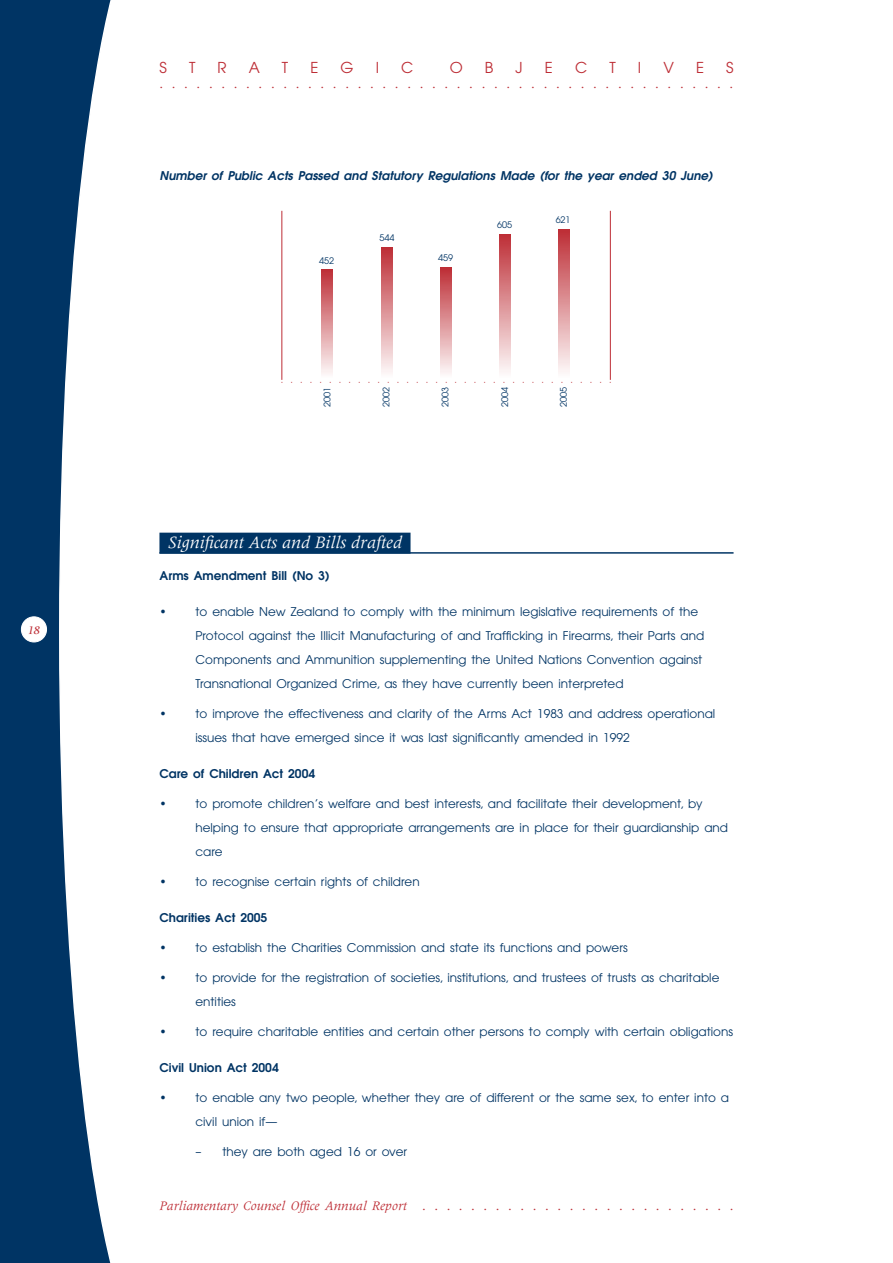
<style>
.page{position:relative;width:893px;height:1263px;background:#fff}
.page>*{position:absolute;margin:0;border:0;box-sizing:border-box;transform-origin:0 0}
.t1{font:italic 18px "Meridien";color:#fff}
.t2{font:15px "Avant Garde";color:#bd2d35}
.t3{font:italic 13.5px "Meridien";color:#bd2d35}
.t4{font:13.5px "Meridien";color:#bd2d35}
.t5{font:12px/24px "Avant Garde";color:#003464}
.t6{font:600 12px "Avant Garde";color:#003464}
.t7{font:italic 600 12px "Avant Garde";color:#003464}
.t8{font:italic 500 12px "Meridien";color:#bd2d35}
.t9{font:9px "Avant Garde";color:#bd2d35}
.t10{font:9px "Avant Garde";color:#003464}
.s1{font-style:normal}
</style>
<div class="page">
<div style="left:0;top:0;width:59px;height:1263px;background:#003464"></div>
<div style="left:21px;top:617px;width:26px;height:25px;background:#fff;border-radius:50%"></div>
<div style="left:21px;top:617px;width:26px;height:25px;border:1px solid #fff;border-radius:50%"></div>
<svg style="left:59px;top:0;width:203px;height:1263px"></svg>
<div style="left:159px;top:533px;width:252px;height:21px;background:#003464"></div>
<hr style="left:159px;top:552px;width:575px;height:2px;background:#003464">
<hr style="left:282px;top:211px;width:1px;height:169px;background:#bd2d35">
<hr style="left:610px;top:211px;width:1px;height:169px;background:#bd2d35">
<svg style="left:500px;top:234px;width:11px;height:138px;background:#dc9095"></svg>
<svg style="left:440px;top:268px;width:11px;height:106px"></svg>
<svg style="left:381px;top:247px;width:11px;height:126px"></svg>
<svg style="left:322px;top:269px;width:11px;height:105px"></svg>
<svg style="left:558px;top:230px;width:11px;height:142px;background:#dc9195"></svg>
<p class="t8" style="left:28px;top:623px;width:13px">18</p>
<p class="t2" style="left:159px;top:59px;width:9px">S</p>
<p class="t2" style="left:189px;top:59px;width:8px">T</p>
<p class="t2" style="left:218px;top:59px;width:11px">R</p>
<p class="t2" style="left:249px;top:59px;width:13px">A</p>
<p class="t2" style="left:282px;top:59px;width:8px">T</p>
<p class="t2" style="left:310px;top:59px;width:10px">E</p>
<p class="t2" style="left:341px;top:59px;width:15px">G</p>
<p class="t2" style="left:376px;top:59px;width:5px">I</p>
<p class="t2" style="left:401px;top:59px;width:14px">C</p>
<p class="t2" style="left:450px;top:59px;width:15px">O</p>
<p class="t2" style="left:485px;top:59px;width:10px">B</p>
<p class="t2" style="left:516px;top:59px;width:9px">J</p>
<p class="t2" style="left:545px;top:59px;width:10px">E</p>
<p class="t2" style="left:575px;top:59px;width:14px">C</p>
<p class="t2" style="left:609px;top:59px;width:8px">T</p>
<p class="t2" style="left:638px;top:59px;width:5px">I</p>
<p class="t2" style="left:663px;top:59px;width:12px">V</p>
<p class="t2" style="left:696px;top:59px;width:10px">E</p>
<p class="t2" style="left:726px;top:59px;width:9px">S</p>
<p class="t4" style="left:159px;top:76px;width:575px">...............................................</p>
<p class="t7" style="left:159px;top:167px;width:555px">Number of Public Acts Passed and Statutory Regulations Made (for the year ended 30 June)</p>
<p class="t10" style="left:319px;top:255px;width:16px">452</p>
<p class="t10" style="left:380px;top:232px;width:16px">544</p>
<p class="t10" style="left:438px;top:253px;width:16px">459</p>
<p class="t10" style="left:497px;top:219px;width:16px">605</p>
<p class="t10" style="left:556px;top:214px;width:16px">621</p>
<p class="t9" style="left:281px;top:374px;width:332px">...................................</p>
<p class="t10" style="left:558px;top:407px;width:21px;rotate:-90deg">2005</p>
<p class="t10" style="left:500px;top:407px;width:21px;rotate:-90deg">2004</p>
<p class="t10" style="left:381px;top:407px;width:21px;rotate:-90deg">2002</p>
<p class="t10" style="left:440px;top:407px;width:21px;rotate:-90deg">2003</p>
<p class="t10" style="left:322px;top:407px;width:21px;rotate:-90deg">2001</p>
<h1 class="t1" style="left:168px;top:532px;width:236px">Significant Acts and Bills drafted</h1>
<p class="t6" style="left:159px;top:568px;width:172px">Arms Amendment Bill (No 3)</p>
<p class="t5" style="left:195px;top:600px;width:510px;text-indent:-36px">• to enable New Zealand to comply with the minimum legislative requirements of the Protocol against the Illicit Manufacturing of and Trafficking in Firearms, their Parts and Components and Ammunition supplementing the United Nations Convention against Transnational Organized Crime, as they have currently been interpreted</p>
<p class="t5" style="left:195px;top:702px;width:521px;text-indent:-36px">• to improve the effectiveness and clarity of the Arms Act 1983 and address operational issues that have emerged since it was last significantly amended in 1992</p>
<p class="t6" style="left:159px;top:766px;width:157px">Care of Children Act 2004</p>
<p class="t5" style="left:195px;top:792px;width:534px;text-indent:-36px">• to promote children’s welfare and best interests, and facilitate their development, by helping to ensure that appropriate arrangements are in place for their guardianship and care</p>
<p class="t5" style="left:159px;top:870px;width:262px">• to recognise certain rights of children</p>
<p class="t6" style="left:159px;top:910px;width:109px">Charities Act 2005</p>
<p class="t5" style="left:159px;top:936px;width:470px">• to establish the Charities Commission and state its functions and powers</p>
<p class="t5" style="left:195px;top:966px;width:525px;text-indent:-36px">• to provide for the registration of societies, institutions, and trustees of trusts as charitable entities</p>
<p class="t5" style="left:159px;top:1020px;width:575px">• to require charitable entities and certain other persons to comply with certain obligations</p>
<p class="t6" style="left:159px;top:1060px;width:121px">Civil Union Act 2004</p>
<p class="t5" style="left:195px;top:1086px;width:535px;text-indent:-36px">• to enable any two people, whether they are of different or the same sex, to enter into a civil union if—</p>
<p class="t5" style="left:195px;top:1140px;width:213px">– they are both aged 16 or over</p>
<p class="t3" style="left:159px;top:1198px;width:576px">Parliamentary Counsel Office Annual Report <span class="s1">. . . . . . . . . . . . . . . . . . . . . . . . . .</span></p>
</div>
